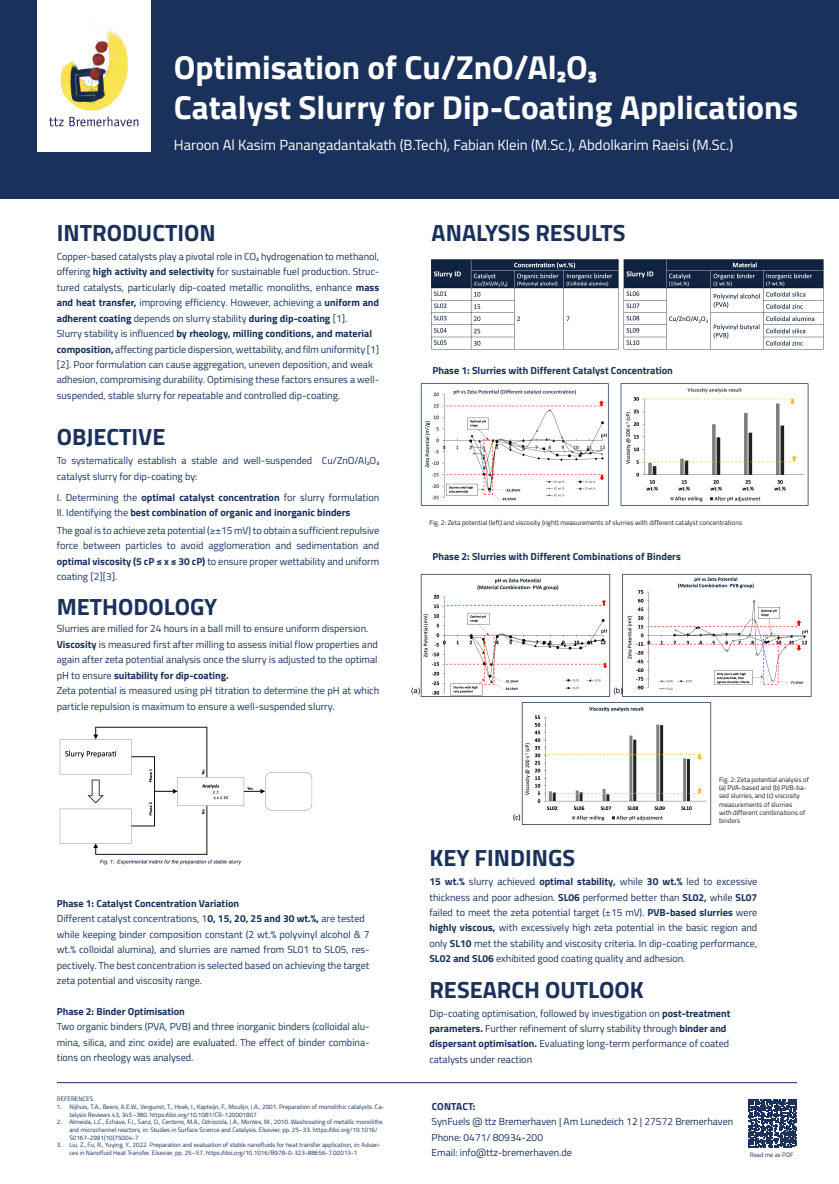
<style>
.page{position:relative;width:839px;height:1184px;background:#fff}
.page>*{position:absolute;margin:0;border:0;box-sizing:border-box;transform-origin:0 0}
.t1{font:700 33.25px/39.9px "Titillium Web";color:#fff}
.t2{font:700 23.45px "Titillium Web";color:#1a315b}
.t3{font:14.7px "Titillium Web";color:#fff}
.t4{font:10.19px/15.4px "Titillium Web";color:#1a315b}
.t5{font:700 10.19px/15.4px "Titillium Web";color:#1a315b}
.t6{font:6.79px/8.2px "Titillium Web";color:#231f20}
.t7{font:6.33px/7.6px "Titillium Web";color:#1a315b}
.s1{font-weight:700}
.s2{font-weight:400}
</style>
<div class="page">
<div style="left:0;top:0;width:838px;height:198px;background:#1a315b"></div>
<div style="left:37px;top:0;width:113px;height:151px;background:#fff"></div>
<img style="left:61px;top:20px;width:66px;height:91px">
<svg style="left:49px;top:116px;width:89px;height:10px"></svg>
<hr style="left:57px;top:1082px;width:739px;height:1px;background:#1a315b">
<svg style="left:748px;top:1099px;width:48px;height:48px"></svg>
<img style="left:59px;top:726px;width:253px;height:139px">
<img style="left:431px;top:259px;width:393px;height:91px">
<img style="left:420px;top:383px;width:389px;height:123px">
<img style="left:411px;top:573px;width:401px;height:252px">
<h1 class="t1" style="left:174px;top:46px;width:625px">Optimisation of Cu/ZnO/Al₂O₃<br>Catalyst Slurry for Dip-Coating Applications</h1>
<h3 class="t3" style="left:174px;top:134px;width:561px">Haroon Al Kasim Panangadantakath (B.Tech), Fabian Klein (M.Sc.), Abdolkarim Raeisi (M.Sc.)</h3>
<h2 class="t2" style="left:57px;top:215px;width:160px">INTRODUCTION</h2>
<p class="t4" style="left:57px;top:248px;width:324px">Copper-based catalysts play a pivotal role in CO₂ hydrogenation to methanol, offering <span class="s1">high activity and selectivity</span> for sustainable fuel production. Struc&shy;tured catalysts, particularly dip-coated metallic monoliths, enhance <span class="s1">mass and heat transfer,</span> improving efficiency. However, achieving a <span class="s1">uniform and adherent coating</span> depends on slurry stability <span class="s1">during dip-coating</span> [1].<br>Slurry stability is influenced <span class="s1">by rheology, milling conditions, and material composition,</span> affecting particle dispersion, wettability, and film uniformity [1] [2]. Poor formulation can cause aggregation, uneven deposition, and weak adhesion, compromising durability. Optimising these factors ensures a well&shy;suspended, stable slurry for repeatable and controlled dip-coating.</p>
<h2 class="t2" style="left:57px;top:419px;width:110px">OBJECTIVE</h2>
<p class="t4" style="left:57px;top:452px;width:324px">To systematically establish a stable and well-suspended Cu/ZnO/Al₂O₃ catalyst slurry for dip-coating by:</p>
<p class="t5" style="left:57px;top:489px;width:324px"><span class="s2">I. Determining the</span> optimal catalyst concentration <span class="s2">for slurry formulation<br>II. Identifying the</span> best combination of organic and inorganic binders</p>
<p class="t4" style="left:57px;top:522px;width:324px;text-align:justify">The goal is to achieve zeta potential (≥±15 mV) to obtain a sufficient repulsive force between particles to avoid agglomeration and sedimentation and <span class="s1">optimal viscosity (5 cP ≤ x ≤ 30 cP)</span> to ensure proper wettability and uniform coating [2][3].</p>
<h2 class="t2" style="left:57px;top:589px;width:162px">METHODOLOGY</h2>
<p class="t4" style="left:57px;top:620px;width:324px">Slurries are milled for 24 hours in a ball mill to ensure uniform dispersion.<br><span class="s1">Viscosity</span> is measured first after milling to assess initial flow properties and again after zeta potential analysis once the slurry is adjusted to the optimal pH to ensure <span class="s1">suitability for dip-coating.<br></span>Zeta potential is measured using pH titration to determine the pH at which particle repulsion is maximum to ensure a well-suspended slurry.</p>
<p class="t4" style="left:57px;top:895px;width:314px"><span class="s1">Phase 1: Catalyst Concentration Variation<br></span>Different catalyst concentrations, 1<span class="s1">0, 15, 20, 25 and 30 wt.%,</span> are tested while keeping binder composition constant (2 wt.% polyvinyl alcohol &amp; 7 wt.% colloidal alumina), and slurries are named from SL01 to SL05, res&shy;pectively. The best concentration is selected based on achieving the target zeta potential and viscosity range.</p>
<p class="t5" style="left:57px;top:1003px;width:130px">Phase 2: Binder Optimisation</p>
<p class="t4" style="left:57px;top:1018px;width:314px;text-align:justify">Two organic binders (PVA, PVB) and three inorganic binders (colloidal alu&shy;mina, silica, and zinc oxide) are evaluated. The effect of binder combina&shy;tions on rheology was analysed.</p>
<p class="t7" style="left:57px;top:1095px;width:38px">REFERENCES</p>
<p class="t7" style="left:69px;top:1102px;width:316px;text-indent:-13px">1. Nijhuis, T.A., Beers, A.E.W., Vergunst, T., Hoek, I., Kapteijn, F., Moulijn, J.A., 2001. Preparation of monolithic catalysts. Ca&shy;talysis Reviews 43, 345–380. https://doi.org/10.1081/CR-120001807</p>
<p class="t7" style="left:69px;top:1118px;width:315px;text-indent:-13px">2. Almeida, L.C., Echave, F.J., Sanz, O., Centeno, M.A., Odriozola, J.A., Montes, M., 2010. Washcoating of metallic monoliths and microchannel reactors, in: Studies in Surface Science and Catalysis. Elsevier, pp. 25–33. https://doi.org/10.1016/<br>S0167-2991(10)75004-7</p>
<p class="t7" style="left:69px;top:1140px;width:313px;text-indent:-13px">3. Liu, Z., Fu, R., Yuying, Y., 2022. Preparation and evaluation of stable nanofluids for heat transfer application, in: Advan&shy;ces in Nanofluid Heat Transfer. Elsevier, pp. 25–57. https://doi.org/10.1016/B978-0-323-88656-7.00013-1</p>
<h2 class="t2" style="left:431px;top:215px;width:195px">ANALYSIS RESULTS</h2>
<p class="t5" style="left:432px;top:362px;width:242px">Phase 1: Slurries with Different Catalyst Concentration</p>
<p class="t6" style="left:429px;top:518px;width:314px">Fig. 2: Zeta potential (left) and viscosity (right) measurements of slurries with different catalyst concentrations</p>
<p class="t5" style="left:432px;top:548px;width:250px">Phase 2: Slurries with Different Combinations of Binders</p>
<p class="t6" style="left:718px;top:775px;width:91px">Fig. 2: Zeta potential analysis of (a) PVA-based and (b) PVB-ba&shy;sed slurries, and (c) viscosity measurements of slurries<br>with different combinations of binders</p>
<h2 class="t2" style="left:429px;top:840px;width:147px">KEY FINDINGS</h2>
<p class="t4" style="left:429px;top:873px;width:329px;text-align:justify"><span class="s1">15 wt.%</span> slurry achieved <span class="s1">optimal stability,</span> while <span class="s1">30 wt.%</span> led to excessive thickness and poor adhesion. <span class="s1">SL06</span> performed better than <span class="s1">SL02,</span> while <span class="s1">SL07 </span>failed to meet the zeta potential target (±15 mV). <span class="s1">PVB-based slurries</span> were <span class="s1">highly viscous,</span> with excessively high zeta potential in the basic region and only <span class="s1">SL10</span> met the stability and viscosity criteria. In dip-coating performance, <span class="s1">SL02 and SL06</span> exhibited good coating quality and adhesion.</p>
<h2 class="t2" style="left:429px;top:971px;width:216px">RESEARCH OUTLOOK</h2>
<p class="t4" style="left:429px;top:1004px;width:302px">Dip-coating optimisation, followed by investigation on <span class="s1">post-treatment parameters.</span> Further refinement of slurry stability through <span class="s1">binder and dispersant optimisation.</span> Evaluating long-term performance of coated catalysts under reaction</p>
<p class="t5" style="left:431px;top:1098px;width:45px">CONTACT:</p>
<p class="t4" style="left:431px;top:1113px;width:303px">SynFuels @ ttz Bremerhaven | Am Lunedeich 12 | 27572 Bremerhaven<br>Phone: 0471/ 80934-200<br>Email: info@ttz-bremerhaven.de</p>
<p class="t7" style="left:749px;top:1150px;width:45px">Read me as PDF</p>
</div>
